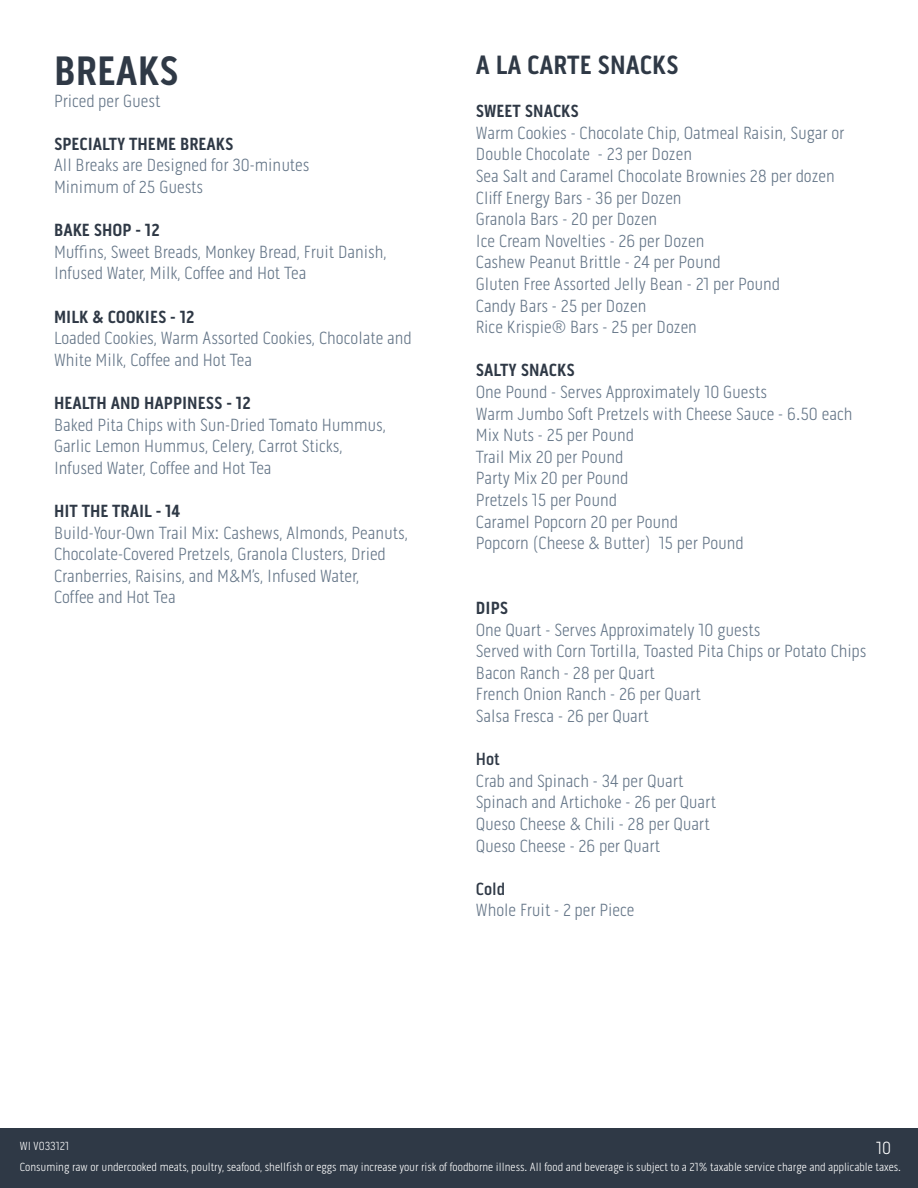
<style>
.page{position:relative;width:918px;height:1188px;background:#fff}
.page>*{position:absolute;margin:0;border:0;box-sizing:border-box;transform-origin:0 0}
.t1{font:700 42px "Pill Gothic 300 mg";color:#2f3946}
.t2{font:700 27px "Pill Gothic 300 mg";color:#2f3946}
.t3{font:300 18px/21.6px "Pill Gothic 300 mg";color:#657688}
.t4{font:700 18px "Pill Gothic 300 mg";color:#2f3946}
.t5{font:500 18px "Pill Gothic 300 mg";color:#2f3946}
.t6{font:300 18px "Pill Gothic 300 mg";color:#fff}
.t7{font:300 12px "Pill Gothic 300 mg";color:#fff}
</style>
<div class="page">
<div style="left:0;top:1128px;width:918px;height:60px;background:#2f3946"></div>
<h1 class="t1" style="left:54px;top:46px;width:126px">BREAKS</h1>
<p class="t3" style="left:54px;top:90px;width:108px">Priced per Guest</p>
<p class="t4" style="left:54px;top:133px;width:181px">SPECIALTY THEME BREAKS</p>
<p class="t3" style="left:54px;top:155px;width:257px">All Breaks are Designed for 30-minutes<br>Minimum of 25 Guests</p>
<p class="t4" style="left:54px;top:220px;width:107px">BAKE SHOP - 12</p>
<p class="t3" style="left:54px;top:241px;width:334px">Muffins, Sweet Breads, Monkey Bread, Fruit Danish,<br>Infused Water, Milk, Coffee and Hot Tea</p>
<p class="t4" style="left:54px;top:306px;width:142px">MILK &amp; COOKIES - 12</p>
<p class="t3" style="left:54px;top:327px;width:359px">Loaded Cookies, Warm Assorted Cookies, Chocolate and<br>White Milk, Coffee and Hot Tea</p>
<p class="t4" style="left:54px;top:392px;width:198px">HEALTH AND HAPPINESS - 12</p>
<p class="t3" style="left:54px;top:414px;width:334px">Baked Pita Chips with Sun-Dried Tomato Hummus,<br>Garlic Lemon Hummus, Celery, Carrot Sticks,<br>Infused Water, Coffee and Hot Tea</p>
<p class="t4" style="left:54px;top:500px;width:128px">HIT THE TRAIL - 14</p>
<p class="t3" style="left:54px;top:522px;width:355px">Build-Your-Own Trail Mix: Cashews, Almonds, Peanuts, Chocolate-Covered Pretzels, Granola Clusters, Dried Cranberries, Raisins, and M&amp;M’s, Infused Water,<br>Coffee and Hot Tea</p>
<h2 class="t2" style="left:476px;top:49px;width:204px">A LA CARTE SNACKS</h2>
<p class="t4" style="left:476px;top:100px;width:104px">SWEET SNACKS</p>
<p class="t3" style="left:476px;top:122px;width:370px">Warm Cookies - Chocolate Chip, Oatmeal Raisin, Sugar or Double Chocolate - 23 per Dozen<br>Sea Salt and Caramel Chocolate Brownies 28 per dozen Cliff Energy Bars - 36 per Dozen<br>Granola Bars - 20 per Dozen<br>Ice Cream Novelties - 26 per Dozen<br>Cashew Peanut Brittle - 24 per Pound<br>Gluten Free Assorted Jelly Bean - 21 per Pound<br>Candy Bars - 25 per Dozen<br>Rice Krispie® Bars - 25 per Dozen</p>
<p class="t4" style="left:476px;top:360px;width:100px">SALTY SNACKS</p>
<p class="t3" style="left:476px;top:381px;width:378px">One Pound - Serves Approximately 10 Guests<br>Warm Jumbo Soft Pretzels with Cheese Sauce - 6.50 each<br>Mix Nuts - 25 per Pound<br>Trail Mix 20 per Pound<br>Party Mix 20 per Pound<br>Pretzels 15 per Pound<br>Caramel Popcorn 20 per Pound<br>Popcorn (Cheese &amp; Butter) 15 per Pound</p>
<p class="t4" style="left:476px;top:597px;width:34px">DIPS</p>
<p class="t3" style="left:476px;top:619px;width:392px">One Quart - Serves Approximately 10 guests<br>Served with Corn Tortilla, Toasted Pita Chips or Potato Chips Bacon Ranch - 28 per Quart<br>French Onion Ranch - 26 per Quart<br>Salsa Fresca - 26 per Quart</p>
<p class="t5" style="left:476px;top:749px;width:25px">Hot</p>
<p class="t3" style="left:476px;top:770px;width:242px">Crab and Spinach - 34 per Quart<br>Spinach and Artichoke - 26 per Quart<br>Queso Cheese &amp; Chili - 28 per Quart<br>Queso Cheese - 26 per Quart</p>
<p class="t5" style="left:476px;top:878px;width:31px">Cold</p>
<p class="t3" style="left:476px;top:900px;width:160px">Whole Fruit - 2 per Piece</p>
<p class="t7" style="left:20px;top:1139px;width:51px">WI V033121</p>
<p class="t6" style="left:876px;top:1137px;width:16px">10</p>
<p class="t7" style="left:20px;top:1160px;width:883px">Consuming raw or undercooked meats, poultry, seafood, shellfish or eggs may increase your risk of foodborne illness. All food and beverage is subject to a 21% taxable service charge and applicable taxes.</p>
</div>
